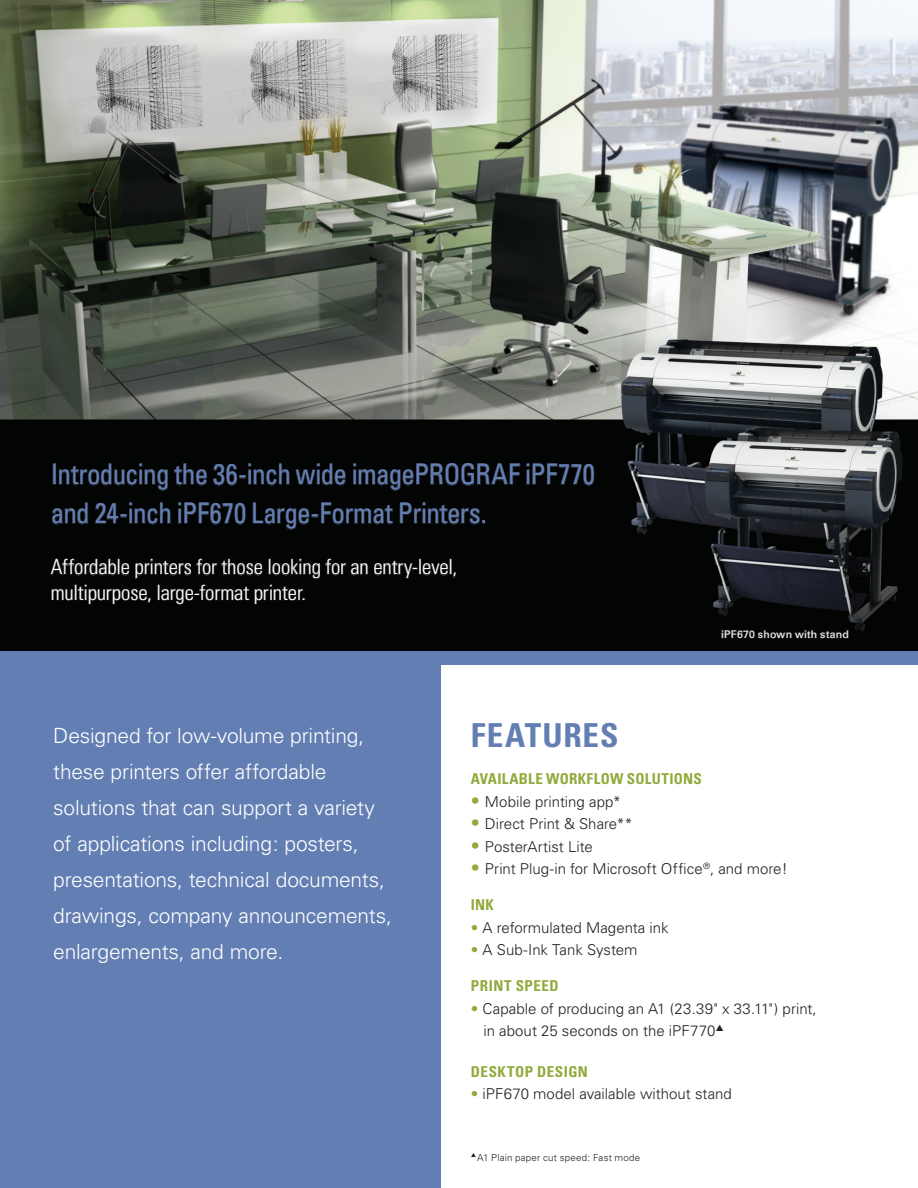
<style>
.page{position:relative;width:918px;height:1188px;background:#fff}
.page>*{position:absolute;margin:0;border:0;box-sizing:border-box;transform-origin:0 0}
.t1{font:700 condensed 33px "Univers";letter-spacing:.03em;color:#627eb3}
.big_intro{font:condensed 28.5px "Univers";letter-spacing:-.02em;color:#627eb3;scale:.95 1}
.intro_paragraph{font:300 21px/36px "Univers";letter-spacing:-.01em;color:#fff}
.big_intro-2{font:300 condensed 21px "Univers";letter-spacing:-.005em;color:#fff}
.t2{font:300 15px "Univers";color:#231f20}
.t3{font:700 condensed 15px "Univers";letter-spacing:.03em;color:#91aa3c}
.t4{font:10.5px "Univers";letter-spacing:.025em;color:#fff}
.t5{font:300 9.75px "Univers";letter-spacing:.02em;color:#231f20}
.s1{font-size:18px;color:#91aa3c}
.s2{color:#91aa3c}
</style>
<div class="page">
<img style="left:0;top:0;width:918px;height:651px">
<div style="left:0;top:661px;width:440px;height:527px;background:#627eb3"></div>
<div style="left:0;top:651px;width:918px;height:13px;background:#627eb3"></div>
<div style="left:53px;top:464px;width:3px;height:21px;border:1px solid #231f20"></div>
<svg style="left:59px;top:463px;width:109px;height:28px"></svg>
<svg style="left:174px;top:463px;width:33px;height:23px"></svg>
<svg style="left:213px;top:463px;width:133px;height:27px"></svg>
<svg style="left:353px;top:461px;width:168px;height:30px"></svg>
<svg style="left:527px;top:463px;width:68px;height:23px"></svg>
<svg style="left:52px;top:502px;width:36px;height:23px"></svg>
<svg style="left:95px;top:502px;width:76px;height:23px"></svg>
<svg style="left:178px;top:502px;width:68px;height:23px"></svg>
<svg style="left:253px;top:502px;width:140px;height:28px"></svg>
<svg style="left:399px;top:502px;width:86px;height:23px"></svg>
<svg style="left:374px;top:559px;width:83px;height:20px"></svg>
<svg style="left:50px;top:556px;width:318px;height:49px"></svg>
<svg style="left:722px;top:630px;width:127px;height:9px"></svg>
<p class="big_intro" style="left:51px;top:456px;width:574px">Introducing the 36-inch wide imagePROGRAF iPF770</p>
<p class="big_intro" style="left:51px;top:495px;width:460px">and 24-inch iPF670 Large-Format Printers.</p>
<p class="big_intro-2" style="left:51px;top:554px;width:408px">Affordable printers for those looking for an entry-level,</p>
<p class="big_intro-2" style="left:51px;top:580px;width:257px">multipurpose, large-format printer.</p>
<p class="t4" style="left:721px;top:628px;width:129px">iPF670 shown with stand</p>
<p class="intro_paragraph" style="left:53px;top:717px;width:340px">Designed for low-volume printing, these printers offer affordable solutions that can support a variety of applications including: posters, presentations, technical documents, drawings, company announcements, enlargements, and more.</p>
<p class="t1" style="left:471px;top:715px;width:149px">FEATURES</p>
<p class="t3" style="left:471px;top:770px;width:232px">AVAILABLE WORKFLOW SOLUTIONS</p>
<p class="t2" style="left:471px;top:792px;width:152px"><span class="s1">•</span> Mobile printing app*</p>
<p class="t2" style="left:471px;top:815px;width:163px"><span class="s1">•</span> Direct Print &amp; Share**</p>
<p class="t2" style="left:471px;top:837px;width:123px"><span class="s1">•</span> PosterArtist Lite</p>
<p class="t2" style="left:471px;top:860px;width:318px"><span class="s1">•</span> Print Plug-in for Microsoft Office<sup>®</sup>, and more!</p>
<p class="t3" style="left:471px;top:896px;width:24px">INK</p>
<p class="t2" style="left:471px;top:918px;width:199px"><span class="s2">•</span> A reformulated Magenta ink</p>
<p class="t2" style="left:471px;top:941px;width:168px"><span class="s2">•</span> A Sub-Ink Tank System</p>
<p class="t3" style="left:471px;top:977px;width:89px">PRINT SPEED</p>
<p class="t2" style="left:471px;top:999px;width:347px"><span class="s2">•</span> Capable of producing an A1 (23.39" x 33.11") print,</p>
<p class="t2" style="left:483px;top:1022px;width:233px">in about 25 seconds on the iPF770</p>
<p class="t3" style="left:471px;top:1062px;width:118px">DESKTOP DESIGN</p>
<p class="t2" style="left:471px;top:1085px;width:262px"><span class="s2">•</span> iPF670 model available without stand</p>
<p class="t5" style="left:477px;top:1151px;width:165px">A1 Plain paper cut speed: Fast mode</p>
</div>
